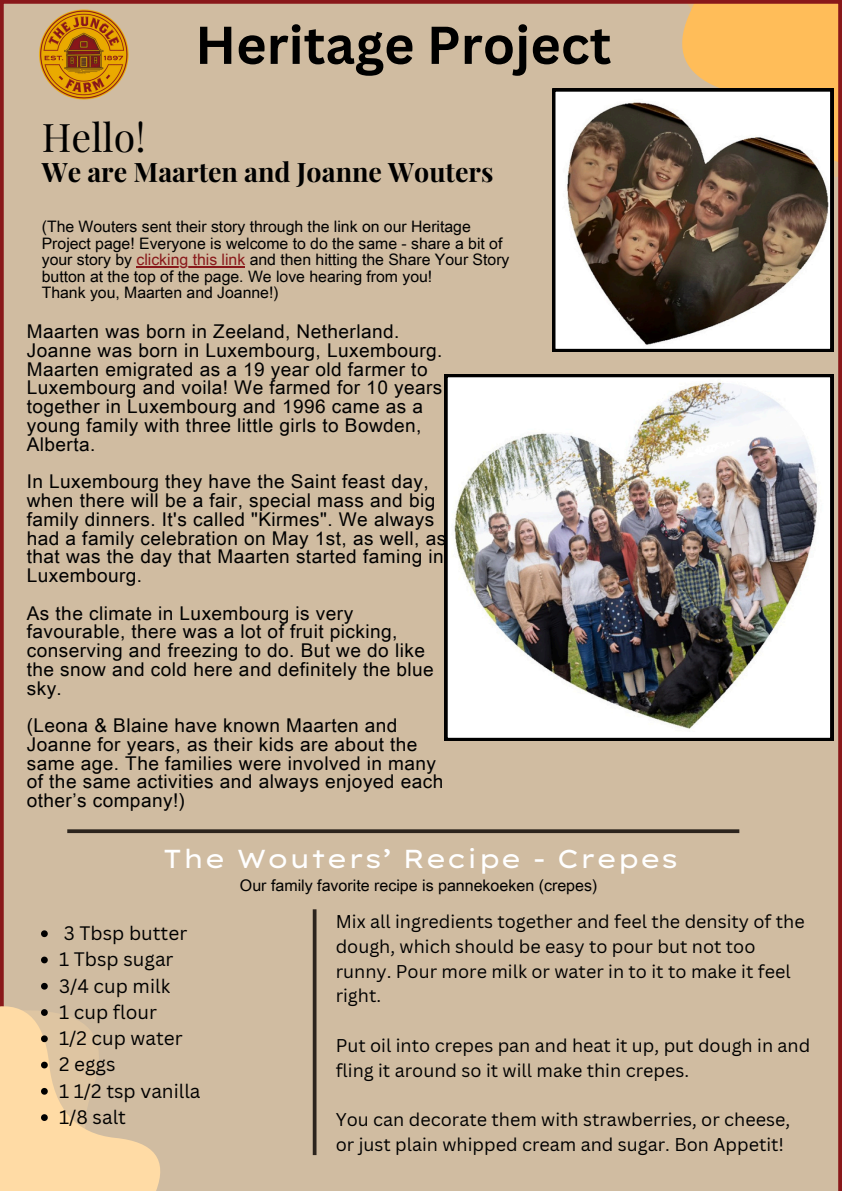
<style>
.page{position:relative;width:842px;height:1191px;background:#fff}
.page>*{position:absolute;margin:0;border:0;box-sizing:border-box;transform-origin:0 0}
.t1{font:700 52px "Canva Sans";color:#000}
.t2{font:39.3px "Playfair Display";color:#000}
.t3{font:700 26.8px "Playfair Display";color:#000}
.t4{font:26px "Lexend Mega";color:#fff}
.t5{font:19px/18.8px "Arial Unicode MS";letter-spacing:.025em;color:#000}
.t6{font:19px "Canva Sans";color:#000}
.t7{font:18px/24.8px "Canva Sans";color:#000}
.t8{font:16px "Arial Unicode MS";color:#000}
.t9{font:15.8px/16.5px "Arial Unicode MS";color:#000}
.s1{color:#89181a}
</style>
<div class="page">
<div style="left:0;top:0;width:842px;height:1190px;background:#d0bca1"></div>
<svg style="left:67px;top:829px;width:672px;height:4px;background:#393027"></svg>
<img style="left:9px;top:0;width:150px;height:136px">
<hr style="left:313px;top:909px;width:3px;height:245px;background:#2c241d">
<svg style="left:552px;top:89px;width:281px;height:263px"></svg>
<img style="left:445px;top:374px;width:388px;height:366px">
<svg style="left:41px;top:930px;width:7px;height:7px"></svg>
<svg style="left:41px;top:956px;width:7px;height:7px"></svg>
<svg style="left:41px;top:982px;width:7px;height:7px"></svg>
<svg style="left:0;top:999px;width:168px;height:191px;background:#e8cca2"></svg>
<hr style="left:137px;top:267px;width:108px;height:1px;background:#89181a">
<p class="t1" style="left:195px;top:8px;width:418px">Heritage Project</p>
<p class="t2" style="left:42px;top:109px;width:105px">Hello!</p>
<p class="t3" style="left:42px;top:153px;width:453px">We are Maarten and Joanne Wouters</p>
<p class="t9" style="left:42px;top:217px;width:469px">(The Wouters sent their story through the link on our Heritage<br>Project page! Everyone is welcome to do the same - share a bit of your story by <span class="s1">clicking this link</span> and then hitting the Share Your Story</p>
<p class="t9" style="left:42px;top:267px;width:392px">button at the top of the page. We love hearing from you!<br>Thank you, Maarten and Joanne!)</p>
<h3 class="t5" style="left:27px;top:321px;width:417px">Maarten was born in Zeeland, Netherland.<br>Joanne was born in Luxembourg, Luxembourg.<br>Maarten emigrated as a 19 year old farmer to Luxembourg and voila! We farmed for 10 years together in Luxembourg and 1996 came as a young family with three little girls to Bowden, Alberta.</h3>
<h3 class="t5" style="left:27px;top:471px;width:421px">In Luxembourg they have the Saint feast day, when there will be a fair, special mass and big family dinners. It's called "Kirmes". We always had a family celebration on May 1st, as well, as that was the day that Maarten started faming in Luxembourg.</h3>
<h3 class="t5" style="left:27px;top:602px;width:409px">As the climate in Luxembourg is very favourable, there was a lot of fruit picking, conserving and freezing to do. But we do like the snow and cold here and definitely the blue sky.</h3>
<p class="t5" style="left:27px;top:715px;width:418px">(Leona &amp; Blaine have known Maarten and Joanne for years, as their kids are about the same age. The families were involved in many of the same activities and always enjoyed each other’s company!)</p>
<p class="t4" style="left:163px;top:841px;width:517px">The Wouters’ Recipe - Crepes</p>
<p class="t8" style="left:240px;top:873px;width:359px">Our family favorite recipe is pannekoeken (crepes)</p>
<p class="t6" style="left:64px;top:919px;width:125px">3 Tbsp butter</p>
<p class="t6" style="left:59px;top:945px;width:116px">1 Tbsp sugar</p>
<h1 class="t6" style="left:59px;top:972px;width:113px">3/4 cup milk</h1>
<p class="t6" style="left:59px;top:998px;width:99px">1 cup flour</p>
<h2 class="t6" style="left:59px;top:1024px;width:125px">1/2 cup water</h2>
<p class="t6" style="left:59px;top:1050px;width:58px">2 eggs</p>
<p class="t6" style="left:59px;top:1077px;width:143px">1 1/2 tsp vanilla</p>
<h3 class="t6" style="left:59px;top:1103px;width:68px">1/8 salt</h3>
<p class="t7" style="left:336px;top:908px;width:471px">Mix all ingredients together and feel the density of the dough, which should be easy to pour but not too runny. Pour more milk or water in to it to make it feel right.</p>
<p class="t7" style="left:336px;top:1032px;width:476px">Put oil into crepes pan and heat it up, put dough in and fling it around so it will make thin crepes.</p>
<p class="t7" style="left:336px;top:1106px;width:456px">You can decorate them with strawberries, or cheese, or just plain whipped cream and sugar. Bon Appetit!</p>
</div>
